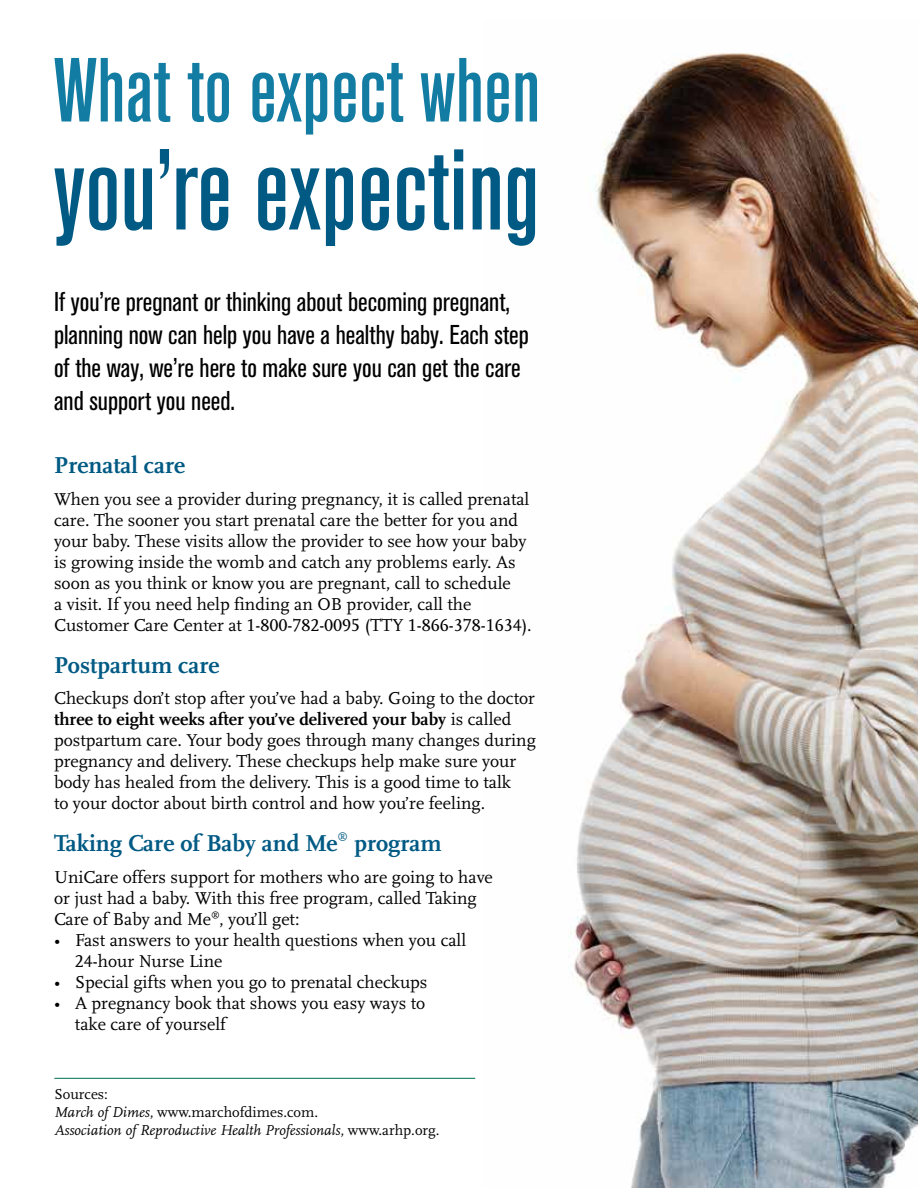
<style>
.page{position:relative;width:918px;height:1188px;background:#fff}
.page>*{position:absolute;margin:0;border:0;box-sizing:border-box;transform-origin:0 0}
.t1{font:500 condensed 114px "Akzidenz Grotesk Std";color:#005a84}
.t2{font:500 condensed 90px "Akzidenz Grotesk Std";color:#137ca3}
.t3{font:condensed 27px/33px "Akzidenz Grotesk Std";color:#000}
.t4{font:700 24px "Scala LF";color:#005a84}
.t5{font:18px/21px "Scala LF";color:#000}
.t6{font:italic 15px "Scala LF";color:#000}
.t7{font:15px "Scala LF";color:#000}
.t8{font:700 10.5px "Scala LF";color:#005a84}
.s1{font-weight:700}
.s2{font-style:italic}
.s3{font-style:normal}
</style>
<div class="page">
<hr style="left:54px;top:1078px;width:421px;height:1px;background:#006f51">
<img style="left:569px;top:53px;width:349px;height:1135px">
<h2 class="t2" style="left:54px;top:40px;width:488px">What to expect when</h2>
<h2 class="t1" style="left:54px;top:126px;width:487px">you’re expecting</h2>
<p class="t3" style="left:54px;top:286px;width:476px">If you’re pregnant or thinking about becoming pregnant, planning now can help you have a healthy baby. Each step of the way, we’re here to make sure you can get the care and support you need.</p>
<h3 class="t4" style="left:54px;top:452px;width:133px">Prenatal care</h3>
<p class="t5" style="left:54px;top:489px;width:479px">When you see a provider during pregnancy, it is called prenatal care. The sooner you start prenatal care the better for you and your baby. These visits allow the provider to see how your baby is growing inside the womb and catch any problems early. As soon as you think or know you are pregnant, call to schedule<br>a visit. If you need help finding an OB provider, call the Customer Care Center at 1-800-782-0095 (TTY 1-866-378-1634).</p>
<h3 class="t4" style="left:54px;top:651px;width:167px">Postpartum care</h3>
<p class="t5" style="left:54px;top:688px;width:483px">Checkups don’t stop after you’ve had a baby. Going to the doctor <span class="s1">three to eight weeks after you’ve delivered your baby</span> is called postpartum care. Your body goes through many changes during pregnancy and delivery. These checkups help make sure your body has healed from the delivery. This is a good time to talk<br>to your doctor about birth control and how you’re feeling.</p>
<h3 class="t4" style="left:54px;top:830px;width:285px">Taking Care of Baby and Me</h3>
<h3 class="t8" style="left:338px;top:830px;width:12px">®</h3>
<h3 class="t4" style="left:354px;top:830px;width:89px">program</h3>
<p class="t5" style="left:54px;top:867px;width:440px">UniCare offers support for mothers who are going to have or just had a baby. With this free program, called Taking<br>Care of Baby and Me<sup>®</sup>, you’ll get:</p>
<p class="t5" style="left:75px;top:930px;width:393px;text-indent:-21px">• Fast answers to your health questions when you call<br>24-hour Nurse Line</p>
<p class="t5" style="left:54px;top:972px;width:375px">• Special gifts when you go to prenatal checkups</p>
<p class="t5" style="left:75px;top:993px;width:352px;text-indent:-21px">• A pregnancy book that shows you easy ways to take care of yourself</p>
<p class="t7" style="left:54px;top:1086px;width:55px">Sources:</p>
<p class="t7" style="left:54px;top:1104px;width:265px"><span class="s2">March of Dimes</span>, www.marchofdimes.com.</p>
<p class="t6" style="left:54px;top:1121px;width:387px">Association of Reproductive Health Professionals<span class="s3">, www.arhp.org.</span></p>
</div>
